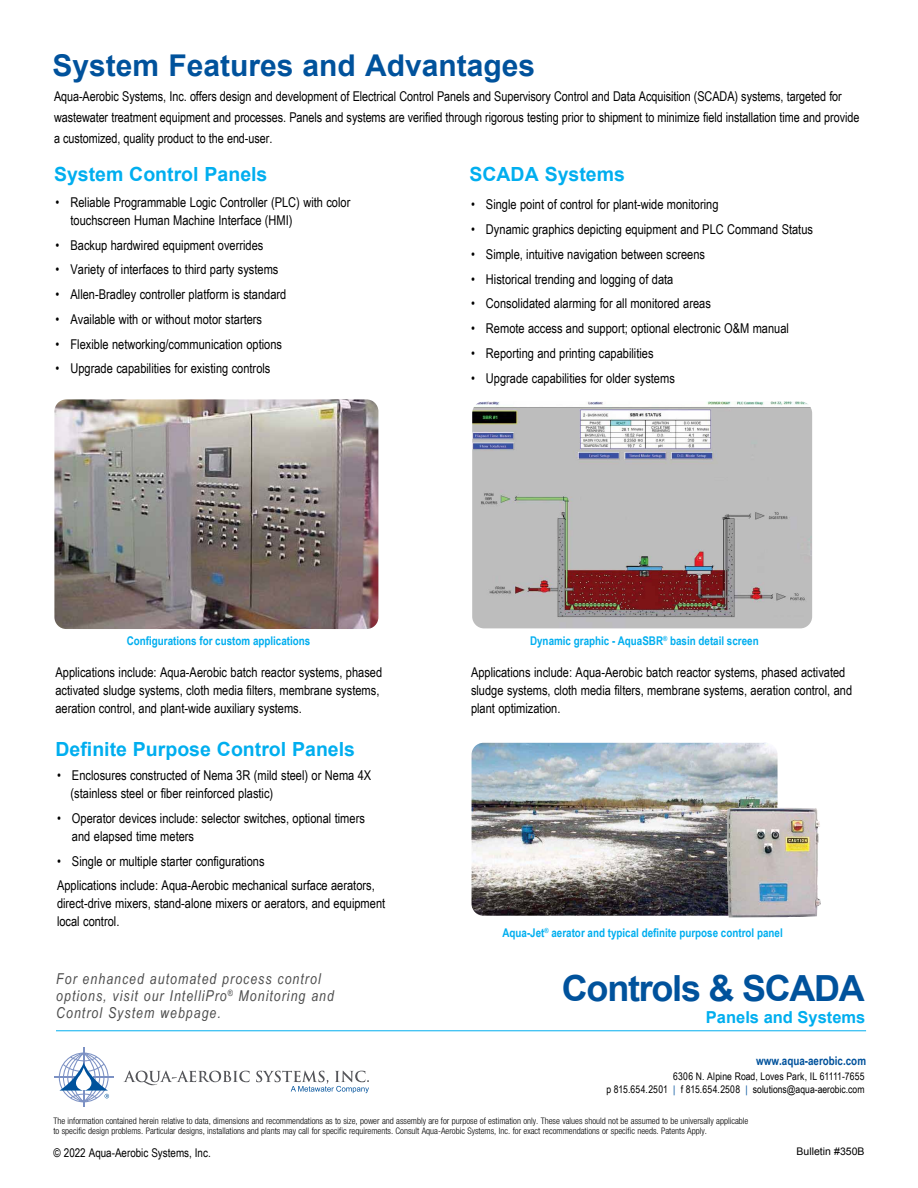
<style>
.page{position:relative;width:918px;height:1188px;background:#fff}
.page>*{position:absolute;margin:0;border:0;box-sizing:border-box;transform-origin:0 0}
.t1{font:700 36px "Arial";letter-spacing:-.035em;color:#00529c}
.t2{font:700 30px "Arial";color:#00529c}
.t3{font:700 19.5px "Arial";color:#00aeef}
.t4{font:700 16.5px "Arial";color:#00aeef}
.t5{font:italic 15px/17.2px "Arial Narrow";letter-spacing:.07em;color:#4d4d4d}
.t6{font:13.5px/18px "Arial Narrow";color:#000}
.t7{font:700 12px "Arial Narrow";color:#00aeef}
.t8{font:12px "Arial Narrow";color:#000}
.t9{font:700 12px "Arial Narrow";color:#00529c}
.t10{font:10.5px/13.5px "Arial Narrow";color:#000;text-align:right}
.t11{font:10.5px "Arial";color:#000}
.t12{font:300 condensed 9px/10.5px "Helvetica Neue LT Std";color:#000}
.s1{color:#00529c}
</style>
<div class="page">
<img style="left:54px;top:399px;width:324px;height:230px">
<img style="left:472px;top:401px;width:340px;height:227px">
<img style="left:472px;top:743px;width:306px;height:173px">
<img style="left:727px;top:808px;width:94px;height:109px">
<svg style="left:123px;top:1071px;width:127px;height:14px"></svg>
<svg style="left:256px;top:1071px;width:113px;height:22px"></svg>
<svg style="left:54px;top:1047px;width:59px;height:60px"></svg>
<hr style="left:56px;top:1030px;width:810px;height:1px;background:#00aeef">
<h2 class="t2" style="left:52px;top:46px;width:484px">System Features and Advantages</h2>
<p class="t6" style="left:54px;top:85px;width:807px;line-height:21px">Aqua-Aerobic Systems, Inc. offers design and development of Electrical Control Panels and Supervisory Control and Data Acquisition (SCADA) systems, targeted for wastewater treatment equipment and processes. Panels and systems are verified through rigorous testing prior to shipment to minimize field installation time and provide a customized, quality product to the end-user.</p>
<h3 class="t3" style="left:54px;top:161px;width:215px">System Control Panels</h3>
<p class="t6" style="left:70px;top:193px;width:281px;text-indent:-15px">• Reliable Programmable Logic Controller (PLC) with color touchscreen Human Machine Interface (HMI)</p>
<p class="t6" style="left:56px;top:235px;width:209px">• Backup hardwired equipment overrides</p>
<p class="t6" style="left:56px;top:260px;width:224px">• Variety of interfaces to third party systems</p>
<p class="t6" style="left:56px;top:285px;width:232px">• Allen-Bradley controller platform is standard</p>
<p class="t6" style="left:56px;top:310px;width:208px">• Available with or without motor starters</p>
<p class="t6" style="left:56px;top:334px;width:228px">• Flexible networking/communication options</p>
<p class="t6" style="left:56px;top:359px;width:216px">• Upgrade capabilities for existing controls</p>
<h3 class="t3" style="left:470px;top:161px;width:157px">SCADA Systems</h3>
<p class="t6" style="left:471px;top:195px;width:249px">• Single point of control for plant-wide monitoring</p>
<p class="t6" style="left:471px;top:220px;width:344px">• Dynamic graphics depicting equipment and PLC Command Status</p>
<p class="t6" style="left:471px;top:245px;width:236px">• Simple, intuitive navigation between screens</p>
<p class="t6" style="left:471px;top:269px;width:204px">• Historical trending and logging of data</p>
<p class="t6" style="left:471px;top:294px;width:241px">• Consolidated alarming for all monitored areas</p>
<p class="t6" style="left:471px;top:319px;width:320px">• Remote access and support; optional electronic O&amp;M manual</p>
<p class="t6" style="left:471px;top:344px;width:184px">• Reporting and printing capabilities</p>
<p class="t6" style="left:471px;top:368px;width:205px">• Upgrade capabilities for older systems</p>
<p class="t7" style="left:127px;top:631px;width:185px">Configurations for custom applications</p>
<p class="t6" style="left:56px;top:663px;width:328px">Applications include: Aqua-Aerobic batch reactor systems, phased activated sludge systems, cloth media filters, membrane systems, aeration control, and plant-wide auxiliary systems.</p>
<h3 class="t3" style="left:56px;top:736px;width:301px">Definite Purpose Control Panels</h3>
<p class="t6" style="left:71px;top:766px;width:302px;text-indent:-14px">• Enclosures constructed of Nema 3R (mild steel) or Nema 4X (stainless steel or fiber reinforced plastic)</p>
<p class="t6" style="left:72px;top:809px;width:294px;text-indent:-15px">• Operator devices include: selector switches, optional timers and elapsed time meters</p>
<p class="t6" style="left:57px;top:848px;width:319px;line-height:24.8px">• Single or multiple starter configurations<br>Applications include: Aqua-Aerobic mechanical surface aerators,</p>
<p class="t6" style="left:57px;top:894px;width:330px">direct-drive mixers, stand-alone mixers or aerators, and equipment local control.</p>
<p class="t5" style="left:56px;top:970px;width:279px">For enhanced automated process control options, visit our IntelliPro<sup>®</sup> Monitoring and<br>Control System webpage.</p>
<p class="t7" style="left:530px;top:631px;width:230px">Dynamic graphic - AquaSBR<sup>®</sup> basin detail screen</p>
<p class="t6" style="left:471px;top:663px;width:383px">Applications include: Aqua-Aerobic batch reactor systems, phased activated sludge systems, cloth media filters, membrane systems, aeration control, and plant optimization.</p>
<p class="t7" style="left:502px;top:924px;width:282px">Aqua-Jet<sup>®</sup> aerator and typical definite purpose control panel</p>
<h1 class="t1" style="left:562px;top:965px;width:305px">Controls &amp; SCADA</h1>
<p class="t4" style="left:706px;top:1006px;width:161px">Panels and Systems</p>
<p class="t9" style="left:756px;top:1051px;width:111px">www.aqua-aerobic.com</p>
<p class="t10" style="left:606px;top:1069px;width:260px">6306 N. Alpine Road, Loves Park, IL 61111-7655<br>p 815.654.2501 <span class="s1">|</span> f 815.654.2508 <span class="s1">|</span> solutions@aqua-aerobic.com</p>
<p class="t12" style="left:53px;top:1115px;width:697px">The information contained herein relative to data, dimensions and recommendations as to size, power and assembly are for purpose of estimation only. These values should not be assumed to be universally applicable to specific design problems. Particular designs, installations and plants may call for specific requirements. Consult Aqua-Aerobic Systems, Inc. for exact recommendations or specific needs. Patents Apply.</p>
<p class="t8" style="left:54px;top:1143px;width:159px">© 2022 Aqua-Aerobic Systems, Inc.</p>
<p class="t11" style="left:797px;top:1145px;width:69px">Bulletin #350B</p>
</div>
